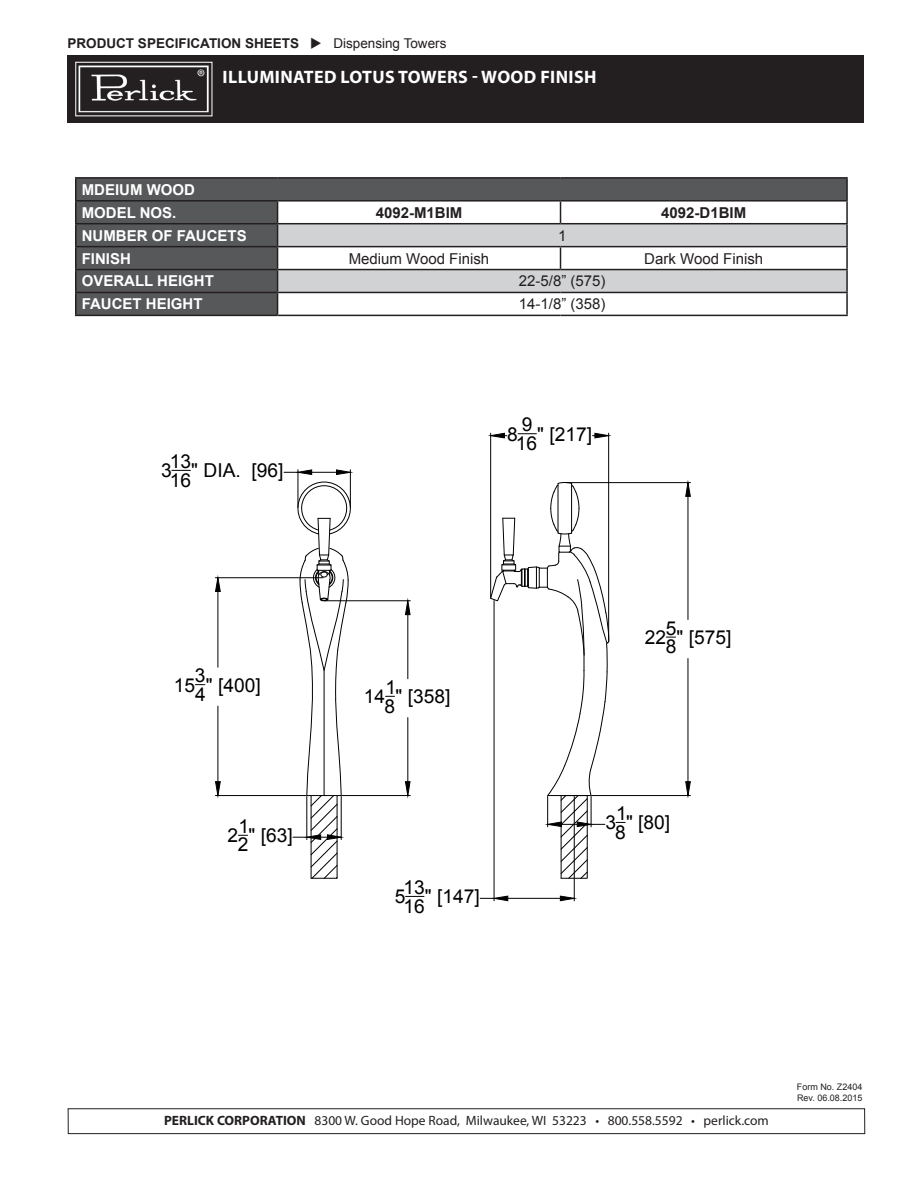
<style>
.page{position:relative;width:918px;height:1188px;background:#fff}
.page>*{position:absolute;margin:0;border:0;box-sizing:border-box;transform-origin:0 0}
.t1{font:19.2px/18.8px "Arial";color:#000}
.t2{font:700 18px "Myriad Pro";letter-spacing:.02em;color:#fff}
.t3{font:700 15px "Arial";color:#fff}
.t4{font:15px "Arial";color:#231f20}
.t5{font:700 15px "Arial";color:#231f20}
.t6{font:13.5px "Myriad Pro";color:#231f20}
.t7{font:700 13.5px "Arial";color:#231f20}
.t8{font:9px "Arial";color:#231f20}
.s1{font-weight:400}
.s2{font-weight:700}
</style>
<div class="page">
<div style="left:68px;top:1108px;width:797px;height:26px;border:1px solid #231f20"></div>
<div style="left:76px;top:179px;width:770px;height:136px;background:#57585a"></div>
<hr style="left:75px;top:177px;width:203px;height:2px;background:#231f20">
<hr style="left:278px;top:177px;width:283px;height:2px;background:#231f20">
<hr style="left:561px;top:177px;width:287px;height:2px;background:#231f20">
<hr style="left:846px;top:179px;width:2px;height:21px;background:#231f20">
<hr style="left:75px;top:200px;width:203px;height:2px;background:#231f20">
<hr style="left:278px;top:200px;width:283px;height:2px;background:#231f20">
<hr style="left:561px;top:200px;width:287px;height:2px;background:#231f20">
<hr style="left:846px;top:202px;width:2px;height:21px;background:#231f20">
<hr style="left:75px;top:223px;width:203px;height:1px;background:#231f20">
<hr style="left:561px;top:223px;width:287px;height:1px;background:#231f20">
<hr style="left:846px;top:224px;width:2px;height:22px;background:#231f20">
<hr style="left:75px;top:246px;width:203px;height:1px;background:#231f20">
<hr style="left:561px;top:246px;width:287px;height:1px;background:#231f20">
<hr style="left:846px;top:247px;width:2px;height:22px;background:#231f20">
<hr style="left:75px;top:269px;width:203px;height:1px;background:#231f20">
<hr style="left:561px;top:269px;width:287px;height:1px;background:#231f20">
<hr style="left:846px;top:270px;width:2px;height:22px;background:#231f20">
<hr style="left:75px;top:292px;width:203px;height:1px;background:#231f20">
<svg style="left:75px;top:179px;width:1px;height:136px"></svg>
<svg style="left:277px;top:202px;width:570px;height:113px"></svg>
<hr style="left:561px;top:292px;width:287px;height:1px;background:#231f20">
<hr style="left:846px;top:293px;width:2px;height:22px;background:#231f20">
<hr style="left:75px;top:315px;width:203px;height:1px;background:#231f20">
<hr style="left:278px;top:315px;width:283px;height:1px;background:#231f20">
<hr style="left:561px;top:315px;width:287px;height:1px;background:#231f20">
<div style="left:68px;top:55px;width:796px;height:68px;background:#231f20"></div>
<img style="left:78px;top:65px;width:131px;height:48px">
<div style="left:76px;top:62px;width:136px;height:54px;border:1px solid #fff"></div>
<hr style="left:215px;top:577px;width:108px;height:1px;background:#000">
<hr style="left:215px;top:795px;width:91px;height:1px;background:#000">
<hr style="left:217px;top:591px;width:1px;height:76px;background:#000">
<hr style="left:217px;top:706px;width:1px;height:76px;background:#000">
<svg style="left:215px;top:577px;width:6px;height:15px"></svg>
<svg style="left:215px;top:781px;width:6px;height:15px"></svg>
<hr style="left:350px;top:470px;width:1px;height:37px;background:#000">
<hr style="left:298px;top:470px;width:1px;height:37px;background:#000">
<svg style="left:284px;top:469px;width:67px;height:6px"></svg>
<svg style="left:172px;top:470px;width:18px;height:1px"></svg>
<hr style="left:608px;top:433px;width:1px;height:208px;background:#000">
<hr style="left:490px;top:433px;width:1px;height:164px;background:#000">
<svg style="left:593px;top:433px;width:16px;height:6px"></svg>
<svg style="left:490px;top:433px;width:17px;height:6px"></svg>
<svg style="left:518px;top:433px;width:18px;height:1px"></svg>
<hr style="left:574px;top:796px;width:1px;height:105px;background:#000">
<hr style="left:494px;top:600px;width:1px;height:301px;background:#000">
<hr style="left:508px;top:898px;width:52px;height:1px;background:#000">
<svg style="left:560px;top:895px;width:15px;height:6px"></svg>
<svg style="left:480px;top:895px;width:29px;height:6px"></svg>
<svg style="left:406px;top:896px;width:18px;height:1px"></svg>
<hr style="left:342px;top:795px;width:68px;height:1px;background:#000">
<hr style="left:325px;top:600px;width:85px;height:1px;background:#000">
<hr style="left:407px;top:718px;width:1px;height:64px;background:#000">
<hr style="left:407px;top:615px;width:1px;height:64px;background:#000">
<svg style="left:405px;top:781px;width:6px;height:15px"></svg>
<svg style="left:405px;top:600px;width:6px;height:15px"></svg>
<hr style="left:592px;top:795px;width:98px;height:1px;background:#000">
<hr style="left:566px;top:482px;width:124px;height:1px;background:#000">
<hr style="left:688px;top:659px;width:1px;height:123px;background:#000">
<hr style="left:688px;top:496px;width:1px;height:124px;background:#000">
<svg style="left:685px;top:781px;width:6px;height:15px"></svg>
<svg style="left:685px;top:482px;width:6px;height:15px"></svg>
<svg style="left:490px;top:482px;width:120px;height:398px"></svg>
<svg style="left:293px;top:481px;width:59px;height:398px"></svg>
<p class="t7" style="left:68px;top:35px;width:380px">PRODUCT SPECIFICATION SHEETS ◆ <span class="s1">Dispensing Towers</span></p>
<p class="t2" style="left:223px;top:65px;width:375px">ILLUMINATED LOTUS TOWERS - WOOD FINISH</p>
<p class="t3" style="left:82px;top:180px;width:115px">MDEIUM WOOD</p>
<p class="t3" style="left:82px;top:202px;width:96px">MODEL NOS.</p>
<p class="t5" style="left:376px;top:202px;width:88px">4092-M1BIM</p>
<p class="t5" style="left:661px;top:202px;width:87px">4092-D1BIM</p>
<p class="t3" style="left:82px;top:225px;width:166px">NUMBER OF FAUCETS</p>
<p class="t4" style="left:558px;top:226px;width:10px">1</p>
<p class="t3" style="left:82px;top:248px;width:51px">FINISH</p>
<p class="t4" style="left:349px;top:248px;width:142px">Medium Wood Finish</p>
<p class="t4" style="left:644px;top:248px;width:120px">Dark Wood Finish</p>
<p class="t3" style="left:82px;top:271px;width:134px">OVERALL HEIGHT</p>
<p class="t4" style="left:519px;top:271px;width:88px">22-5/8” (575)</p>
<p class="t3" style="left:82px;top:294px;width:122px">FAUCET HEIGHT</p>
<p class="t4" style="left:519px;top:294px;width:88px">14-1/8” (358)</p>
<p class="t1" style="left:161px;top:461px;width:12px">3</p>
<p class="t1" style="left:170px;top:452px;width:23px">13<br>16</p>
<p class="t1" style="left:191px;top:461px;width:94px">" DIA. [96]</p>
<p class="t1" style="left:174px;top:676px;width:23px">15</p>
<p class="t1" style="left:195px;top:667px;width:12px;line-height:18.3px">3<br>4</p>
<p class="t1" style="left:206px;top:676px;width:56px">" [400]</p>
<p class="t1" style="left:228px;top:826px;width:12px">2</p>
<p class="t1" style="left:238px;top:817px;width:13px">1<br>2</p>
<p class="t1" style="left:249px;top:826px;width:46px">" [63]</p>
<p class="t1" style="left:507px;top:425px;width:12px">8</p>
<p class="t1" style="left:516px;top:415px;width:23px;text-align:center">9<br>16</p>
<p class="t1" style="left:537px;top:425px;width:56px">" [217]</p>
<p class="t1" style="left:364px;top:687px;width:23px">14</p>
<p class="t1" style="left:385px;top:678px;width:13px">1<br>8</p>
<p class="t1" style="left:396px;top:687px;width:56px">" [358]</p>
<p class="t1" style="left:395px;top:887px;width:12px">5</p>
<p class="t1" style="left:403px;top:878px;width:23px">13<br>16</p>
<p class="t1" style="left:425px;top:887px;width:56px">" [147]</p>
<p class="t1" style="left:645px;top:628px;width:23px">22</p>
<p class="t1" style="left:666px;top:619px;width:12px">5<br>8</p>
<p class="t1" style="left:677px;top:628px;width:56px">" [575]</p>
<p class="t1" style="left:605px;top:813px;width:12px">3</p>
<p class="t1" style="left:615px;top:804px;width:13px">1<br>8</p>
<p class="t1" style="left:626px;top:813px;width:46px">" [80]</p>
<p class="t6" style="left:164px;top:1112px;width:606px"><span class="s2">PERLICK CORPORATION</span> 8300 W. Good Hope Road, Milwaukee, WI 53223 • 800.558.5592 • perlick.com</p>
<p class="t8" style="left:797px;top:1081px;width:67px">Form No. Z2404</p>
<p class="t8" style="left:797px;top:1092px;width:67px">Rev. 06.08.2015</p>
</div>
